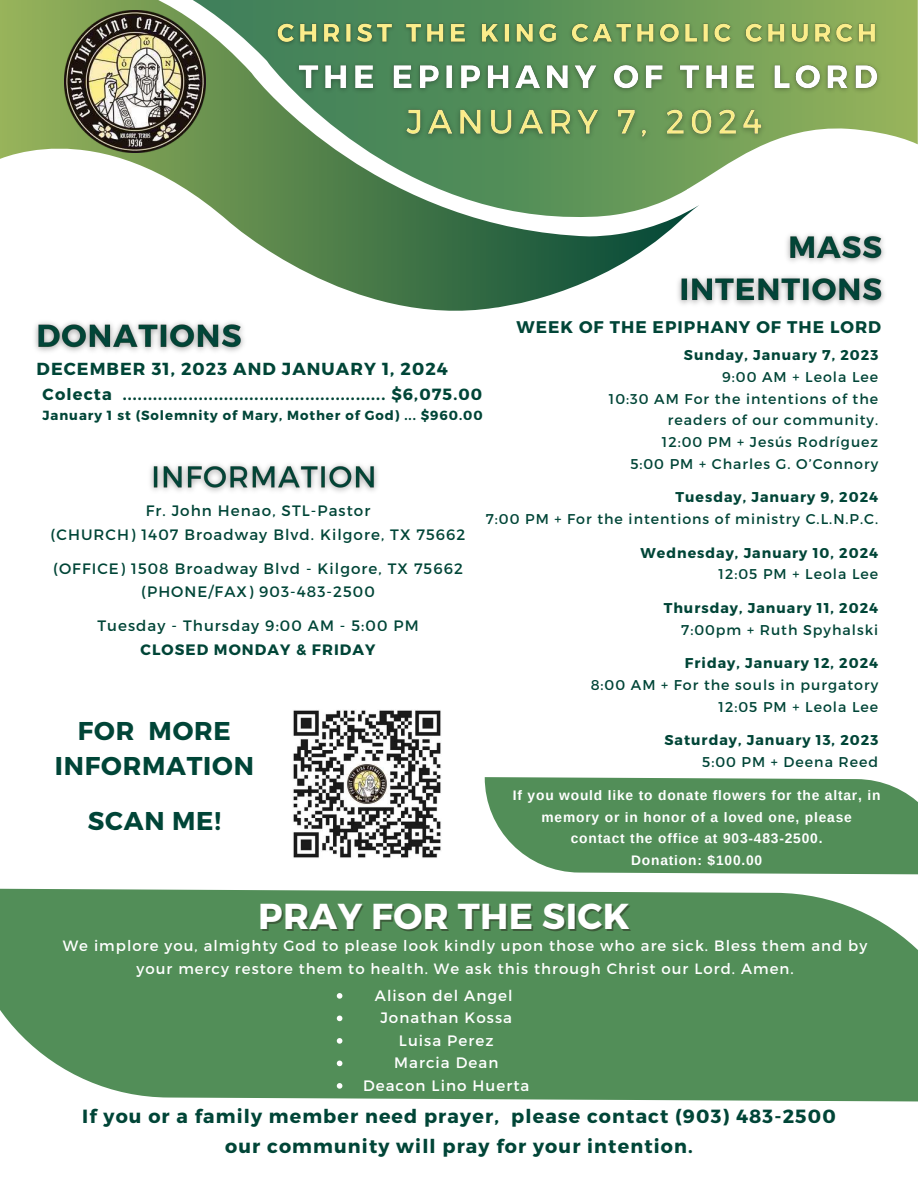
<style>
.page{position:relative;width:918px;height:1188px;background:#fff}
.page>*{position:absolute;margin:0;border:0;box-sizing:border-box;transform-origin:0 0}
.t1{font:700 36px "Montserrat";letter-spacing:.01em;color:#fff}
.t2{font:700 25.8px/33.8px "Montserrat";letter-spacing:.03em;color:#004537;text-align:center}
.t3{font:700 19.05px/29.7px "Montserrat";letter-spacing:.06em;color:#004537;text-align:center}
.t4{font:700 17.4px "Montserrat";letter-spacing:.06em;color:#004537}
.t5{font:700 16.8px "Montserrat";letter-spacing:.06em;color:#004537}
.t6{font:700 16.2px "Montserrat";letter-spacing:.07em;color:#004537}
.t7{font:15.15px "Montserrat";letter-spacing:.07em;color:#004537}
.t8{font:15.15px "Montserrat";letter-spacing:.07em;color:#fff}
.t9{font:700 15.15px "Montserrat";letter-spacing:.07em;color:#004537}
.t10{font:14.85px/22.5px "Montserrat";letter-spacing:.07em;color:#fff;text-align:center}
.t11{font:14.25px "Montserrat";letter-spacing:.07em;color:#004537}
.t12{font:700 14.25px "Montserrat";letter-spacing:.07em;color:#004537}
.t13{font:700 13.8px/21.3px "Arimo";letter-spacing:.06em;color:#fff;text-align:center}
.t14{font:700 13.2px "Montserrat";letter-spacing:.07em;color:#004537}
.s1{color:rgb(255 255 255/.4)}
</style>
<div class="page">
<svg style="left:699px;top:0;width:219px;height:182px"></svg>
<svg style="left:0;top:0;width:699px;height:311px"></svg>
<div style="left:0;top:889px;width:918px;height:213px;background:#528e58"></div>
<svg style="left:484px;top:777px;width:434px;height:98px;background:#619866"></svg>
<img style="left:64px;top:10px;width:142px;height:142px">
<img style="left:291px;top:55px;width:598px;height:45px">
<img style="left:396px;top:100px;width:376px;height:48px">
<img style="left:271px;top:16px;width:612px;height:34px">
<img style="left:672px;top:226px;width:212px;height:85px">
<img style="left:35px;top:322px;width:209px;height:30px">
<img style="left:150px;top:464px;width:228px;height:28px">
<svg style="left:337px;top:993px;width:5px;height:6px"></svg>
<svg style="left:337px;top:1016px;width:5px;height:5px"></svg>
<svg style="left:337px;top:1038px;width:5px;height:6px"></svg>
<svg style="left:337px;top:1061px;width:5px;height:5px"></svg>
<svg style="left:337px;top:1083px;width:5px;height:6px"></svg>
<img style="left:293px;top:710px;width:148px;height:148px">
<p class="t5" style="left:516px;top:316px;width:366px">WEEK OF THE EPIPHANY OF THE LORD</p>
<p class="t12" style="left:684px;top:346px;width:196px">Sunday, January 7, 2023</p>
<p class="t11" style="left:722px;top:368px;width:158px">9:00 AM + Leola Lee</p>
<p class="t11" style="left:609px;top:389px;width:271px">10:30 AM For the intentions of the</p>
<p class="t11" style="left:668px;top:411px;width:212px">readers of our community.</p>
<p class="t11" style="left:662px;top:433px;width:218px">12:00 PM + Jesús Rodríguez</p>
<p class="t11" style="left:630px;top:455px;width:249px">5:00 PM + Charles G. O’Connory</p>
<p class="t12" style="left:676px;top:488px;width:204px">Tuesday, January 9, 2024</p>
<p class="t11" style="left:486px;top:510px;width:394px">7:00 PM + For the intentions of ministry C.L.N.P.C.</p>
<p class="t12" style="left:641px;top:543px;width:239px">Wednesday, January 10, 2024</p>
<p class="t11" style="left:719px;top:565px;width:161px">12:05 PM + Leola Lee</p>
<p class="t12" style="left:664px;top:599px;width:216px">Thursday, January 11, 2024</p>
<p class="t11" style="left:681px;top:620px;width:198px">7:00pm + Ruth Spyhalski</p>
<p class="t12" style="left:685px;top:654px;width:195px">Friday, January 12, 2024</p>
<p class="t11" style="left:591px;top:676px;width:289px">8:00 AM + For the souls in purgatory</p>
<p class="t11" style="left:719px;top:697px;width:161px">12:05 PM + Leola Lee</p>
<p class="t12" style="left:664px;top:731px;width:215px">Saturday, January 13, 2023</p>
<p class="t11" style="left:702px;top:753px;width:178px">5:00 PM + Deena Reed</p>
<p class="t13" style="left:513px;top:785px;width:369px">If you would like to donate flowers for the altar, in memory or in honor of a loved one, please contact the office at 903-483-2500.</p>
<p class="t13" style="left:631px;top:849px;width:133px">Donation: $100.00</p>
<p class="t4" style="left:37px;top:358px;width:413px">DECEMBER 31, 2023 AND JANUARY 1, 2024</p>
<p class="t6" style="left:43px;top:384px;width:441px">Colecta .................................................... $6,075.00</p>
<p class="t14" style="left:43px;top:407px;width:441px">January 1 st (Solemnity of Mary, Mother of God) ... $960.00</p>
<p class="t7" style="left:146px;top:501px;width:226px">Fr. John Henao, STL-Pastor</p>
<p class="t7" style="left:51px;top:524px;width:416px">(CHURCH) 1407 Broadway Blvd. Kilgore, TX 75662</p>
<p class="t7" style="left:53px;top:559px;width:411px">(OFFICE) 1508 Broadway Blvd - Kilgore, TX 75662</p>
<p class="t7" style="left:141px;top:582px;width:235px">(PHONE/FAX) 903-483-2500</p>
<p class="t7" style="left:97px;top:616px;width:323px">Tuesday - Thursday 9:00 AM - 5:00 PM</p>
<p class="t9" style="left:141px;top:639px;width:236px">CLOSED MONDAY &amp; FRIDAY</p>
<p class="t2" style="left:55px;top:714px;width:201px"><span class="s1">FOR MORE<br></span>INFORMATION</p>
<p class="t2" style="left:88px;top:803px;width:135px">SCAN ME!</p>
<p class="t1" style="left:258px;top:893px;width:373px">PRAY FOR THE SICK</p>
<p class="t10" style="left:63px;top:934px;width:806px">We implore you, almighty God to please look kindly upon those who are sick. Bless them and by your mercy restore them to health. We ask this through Christ our Lord. Amen.</p>
<p class="t8" style="left:375px;top:986px;width:139px">Alison del Angel</p>
<p class="t8" style="left:380px;top:1008px;width:133px">Jonathan Kossa</p>
<p class="t8" style="left:399px;top:1031px;width:96px">Luisa Perez</p>
<p class="t8" style="left:394px;top:1053px;width:106px">Marcia Dean</p>
<p class="t8" style="left:363px;top:1076px;width:168px">Deacon Lino Huerta</p>
<p class="t3" style="left:82px;top:1101px;width:755px">If you or a family member need prayer, please contact (903) 483-2500 our community will pray for your intention.</p>
</div>
